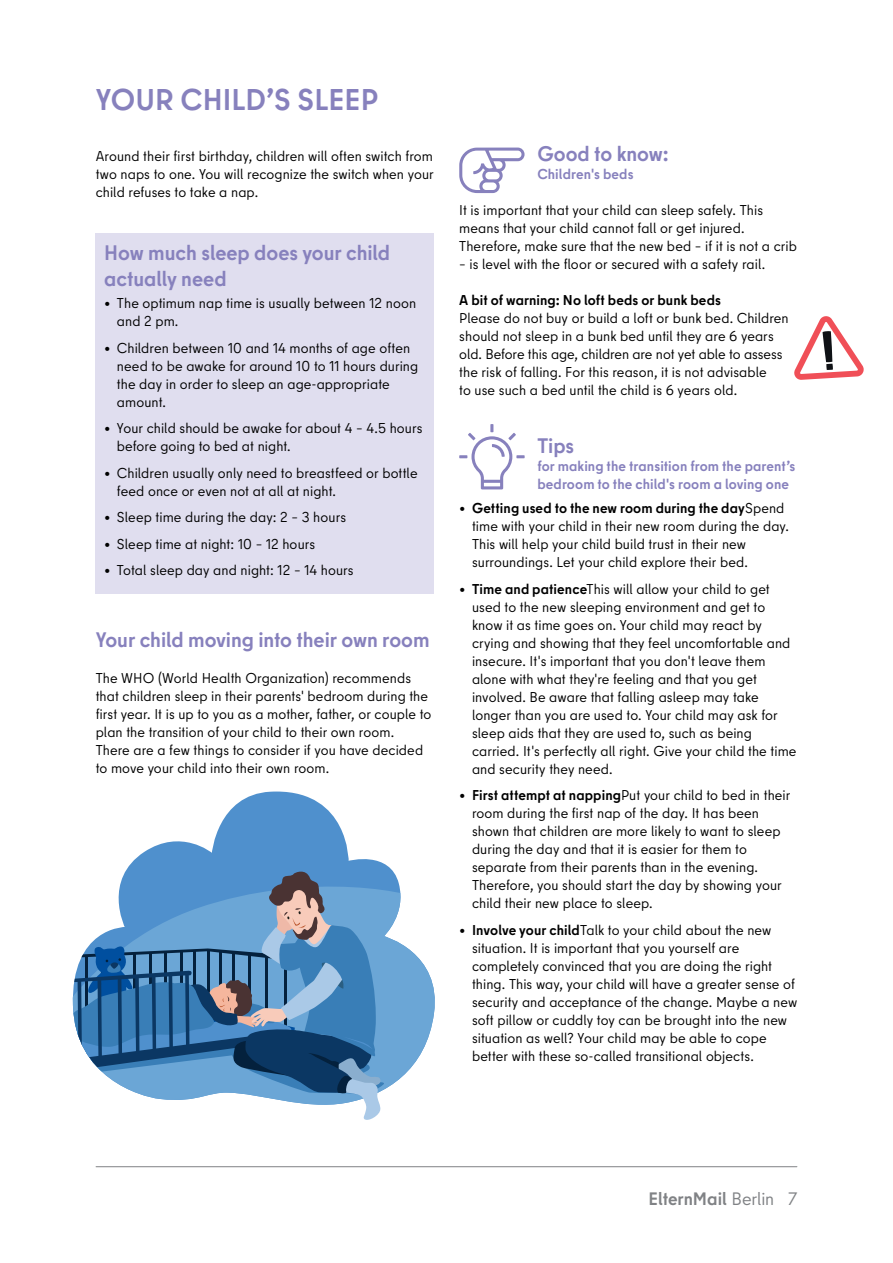
<style>
.page{position:relative;width:893px;height:1263px;background:#fff}
.page>*{position:absolute;margin:0;border:0;box-sizing:border-box;transform-origin:0 0}
.t1{font:700 30px "Berlin Type";letter-spacing:.005em;color:#8781bd}
.t2{font:700 21px/25.5px "Berlin Type";letter-spacing:-.005em;color:#8781bd}
.t3{font:700 18px "Berlin Type";letter-spacing:-.005em;color:#808285}
.t4{font:14.25px/18px "Berlin Type";letter-spacing:.005em;color:#000}
.t5{font:700 14.25px/18px "Berlin Type";letter-spacing:.005em;color:#8781bd}
.t6{font:700 14.25px "Berlin Type";letter-spacing:.005em;color:#000}
.s1{font-weight:700}
.s2{font-weight:400}
</style>
<div class="page">
<hr style="left:96px;top:1166px;width:701px;height:1px;background:#808285">
<div style="left:96px;top:233px;width:338px;height:360px;background:#e0deef"></div>
<svg style="left:459px;top:148px;width:66px;height:45px"></svg>
<svg style="left:459px;top:424px;width:66px;height:65px"></svg>
<svg style="left:794px;top:316px;width:70px;height:64px"></svg>
<div style="left:826px;top:364px;width:7px;height:6px;background:#0f1216"></div>
<svg style="left:127px;top:791px;width:265px;height:79px;fill:#4f90cd"></svg>
<svg style="left:387px;top:870px;width:48px;height:218px;fill:#6ba6d6"></svg>
<svg style="left:72px;top:868px;width:315px;height:252px"></svg>
<h1 class="t1" style="left:96px;top:81px;width:284px">YOUR CHILD’S SLEEP</h1>
<p class="t4" style="left:96px;top:147px;width:340px;text-align:justify">Around their first birthday, children will often switch from two naps to one. You will recognize the switch when your child refuses to take a nap.</p>
<h2 class="t2" style="left:104px;top:241px;width:287px">How much sleep does your child actually need</h2>
<p class="t4" style="left:117px;top:294px;width:301px;text-indent:-13px">• The optimum nap time is usually between 12 noon and 2 pm.</p>
<p class="t4" style="left:117px;top:339px;width:303px;text-indent:-13px">• Children between 10 and 14 months of age often need to be awake for around 10 to 11 hours during the day in order to sleep an age-appropriate amount.</p>
<p class="t4" style="left:117px;top:419px;width:307px;text-indent:-13px">• Your child should be awake for about 4 – 4.5 hours before going to bed at night.</p>
<p class="t4" style="left:117px;top:464px;width:302px;text-indent:-13px">• Children usually only need to breastfeed or bottle feed once or even not at all at night.</p>
<p class="t4" style="left:104px;top:508px;width:243px">• Sleep time during the day: 2 – 3 hours</p>
<p class="t4" style="left:104px;top:535px;width:213px">• Sleep time at night: 10 – 12 hours</p>
<p class="t4" style="left:104px;top:561px;width:251px">• Total sleep day and night: 12 – 14 hours</p>
<h2 class="t2" style="left:96px;top:627px;width:335px">Your child moving into their own room</h2>
<p class="t4" style="left:96px;top:669px;width:337px">The WHO (World Health Organization) recommends that children sleep in their parents' bedroom during the first year. It is up to you as a mother, father, or couple to plan the transition of your child to their own room.<br>There are a few things to consider if you have decided to move your child into their own room.</p>
<h2 class="t2" style="left:537px;top:141px;width:133px">Good to know:</h2>
<p class="t5" style="left:537px;top:165px;width:98px">Children's beds</p>
<p class="t4" style="left:459px;top:201px;width:339px">It is important that your child can sleep safely. This means that your child cannot fall or get injured.<br>Therefore, make sure that the new bed – if it is not a crib</p>
<p class="t4" style="left:459px;top:255px;width:307px">– is level with the floor or secured with a safety rail.</p>
<p class="t6" style="left:459px;top:291px;width:263px">A bit of warning: No loft beds or bunk beds</p>
<p class="t4" style="left:459px;top:309px;width:331px">Please do not buy or build a loft or bunk bed. Children should not sleep in a bunk bed until they are 6 years old. Before this age, children are not yet able to assess the risk of falling. For this reason, it is not advisable<br>to use such a bed until the child is 6 years old.</p>
<h2 class="t2" style="left:537px;top:433px;width:38px">Tips</h2>
<p class="t5" style="left:537px;top:457px;width:260px">for making the transition from the parent’s bedroom to the child's room a loving one</p>
<p class="t4" style="left:472px;top:499px;width:319px;text-indent:-13px">• <span class="s1">Getting used to the new room during the day</span>Spend time with your child in their new room during the day.<br>This will help your child build trust in their new surroundings. Let your child explore their bed.</p>
<p class="t4" style="left:472px;top:580px;width:326px;text-indent:-13px">• <span class="s1">Time and patience</span>This will allow your child to get used to the new sleeping environment and get to know it as time goes on. Your child may react by crying and showing that they feel uncomfortable and insecure. It's important that you don't leave them alone with what they're feeling and that you get involved. Be aware that falling asleep may take longer than you are used to. Your child may ask for sleep aids that they are used to, such as being carried. It's perfectly all right. Give your child the time and security they need.</p>
<p class="t4" style="left:472px;top:786px;width:320px;text-indent:-13px">• <span class="s1">First attempt at napping</span>Put your child to bed in their room during the first nap of the day. It has been shown that children are more likely to want to sleep during the day and that it is easier for them to separate from their parents than in the evening.<br>Therefore, you should start the day by showing your child their new place to sleep.</p>
<p class="t4" style="left:472px;top:921px;width:327px;text-indent:-13px">• <span class="s1">Involve your child</span>Talk to your child about the new situation. It is important that you yourself are completely convinced that you are doing the right thing. This way, your child will have a greater sense of security and acceptance of the change. Maybe a new soft pillow or cuddly toy can be brought into the new situation as well? Your child may be able to cope better with these so-called transitional objects.</p>
<p class="t3" style="left:649px;top:1187px;width:150px">ElternMail <span class="s2">Berlin 7</span></p>
</div>
